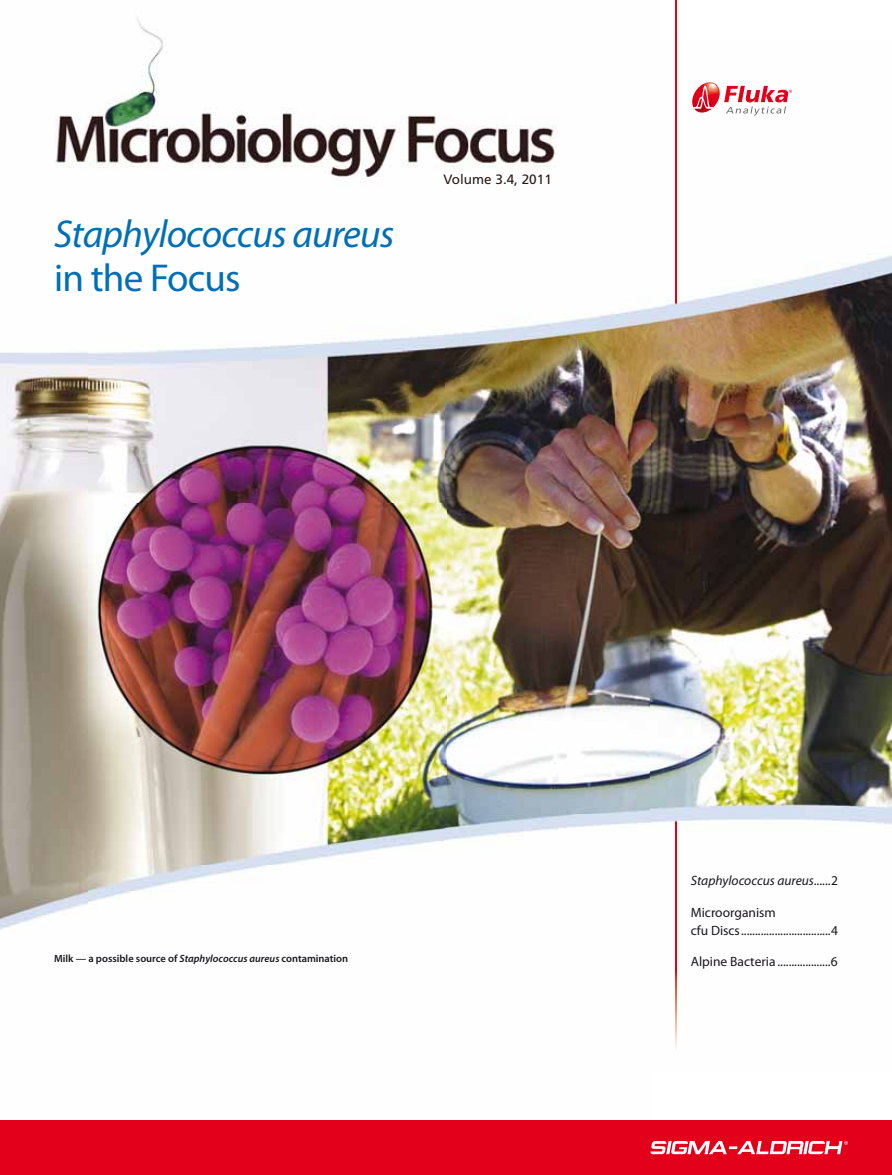
<style>
.page{position:relative;width:892px;height:1175px;background:#fff}
.page>*{position:absolute;margin:0;border:0;box-sizing:border-box;transform-origin:0 0}
.t1{font:italic 39px "Myriad Pro";letter-spacing:-.02em;color:#006fb7}
.t2{font:39px "Myriad Pro";letter-spacing:-.02em;color:#006fb7}
.t3{font:13.5px/18px "Myriad Pro";color:#1a171c}
.t4{font:italic 13.5px "Myriad Pro";color:#1a171c}
.t5{font:13.5px "Frutiger";color:#2c1916}
.t6{font:600 10.5px "Myriad Pro";color:#1a171c}
.s1{font-style:italic}
.s2{font-style:normal}
</style>
<div class="page">
<img style="left:0;top:352px;width:88px;height:769px">
<img style="left:676px;top:0;width:1px;height:38px">
<img style="left:650px;top:38px;width:241px;height:1083px">
<img style="left:88px;top:334px;width:357px;height:787px">
<img style="left:445px;top:308px;width:205px;height:813px">
<img style="left:675px;top:817px;width:1px;height:244px">
<img style="left:675px;top:0;width:1px;height:338px">
<svg style="left:691px;top:82px;width:100px;height:34px"></svg>
<img style="left:56px;top:18px;width:604px;height:171px">
<div style="left:0;top:1121px;width:891px;height:54px;background:#e2001a"></div>
<svg style="left:650px;top:1141px;width:197px;height:13px"></svg>
<h1 class="t1" style="left:54px;top:211px;width:341px">Staphylococcus aureus</h1>
<h1 class="t2" style="left:54px;top:263px;width:188px">in the Focus</h1>
<p class="t5" style="left:443px;top:174px;width:110px">Volume 3.4, 2011</p>
<p class="t6" style="left:54px;top:954px;width:295px">Milk — a possible source of <span class="s1">Staphylococcus aureus</span> contamination</p>
<p class="t4" style="left:690px;top:872px;width:149px">Staphylococcus aureus<span class="s2">......2</span></p>
<p class="t3" style="left:690px;top:904px;width:149px">Microorganism<br>cfu Discs ................................4</p>
<p class="t3" style="left:690px;top:954px;width:148px">Alpine Bacteria ...................6</p>
</div>
